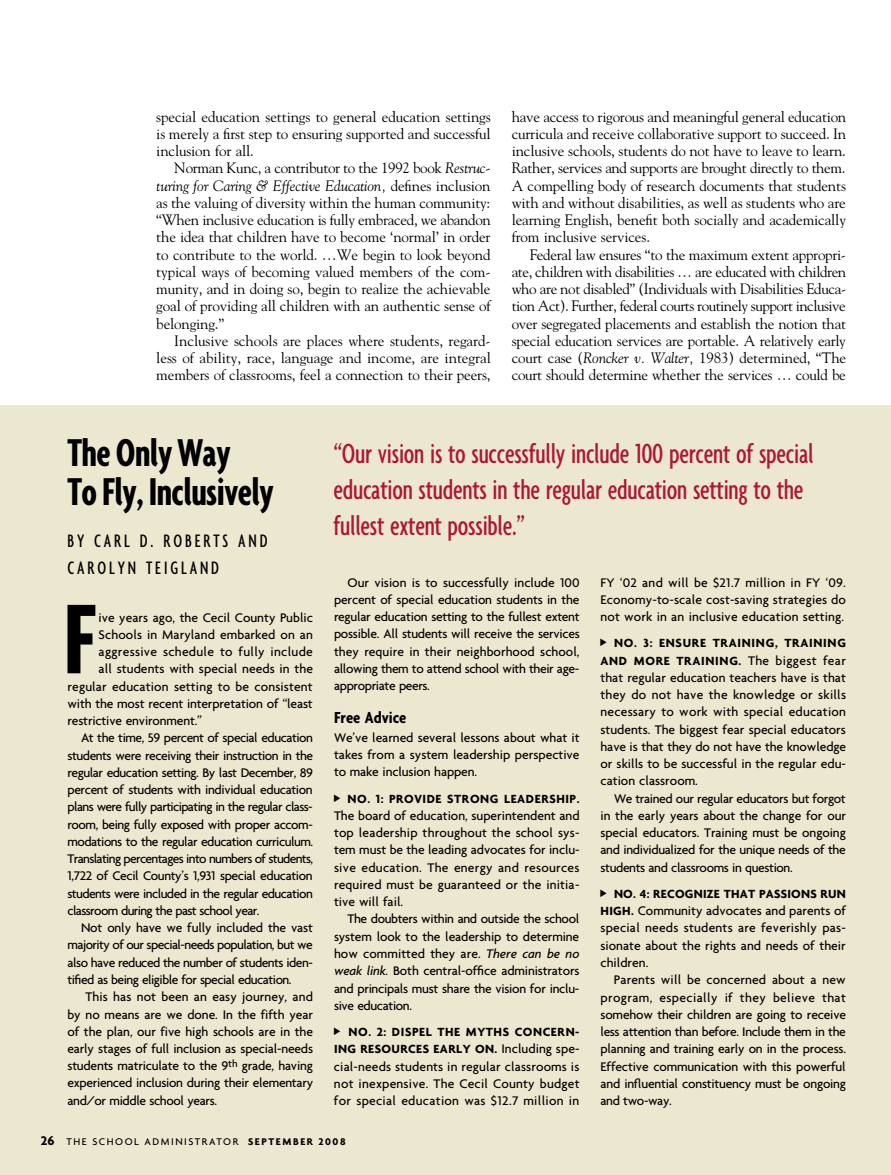
<style>
.page{position:relative;width:891px;height:1175px;background:#fff}
.page>*{position:absolute;margin:0;border:0;box-sizing:border-box;transform-origin:0 0}
.t1{font:700 extra-condensed 107.25px "Agenda";color:#000}
.t2{font:700 extra-condensed 42px/39px "Agenda";letter-spacing:-.015em;color:#000}
.t3{font:500 extra-condensed 30px/36px "Agenda";letter-spacing:-.01em;color:#ae1636}
.t4{font:500 extra-condensed 19.5px/27px "Agenda";letter-spacing:.15em;color:#000}
.t5{font:700 condensed 17.25px "Agenda";color:#000}
.t6{font:15px/17.2px "Goudy";letter-spacing:-.01em;color:#000;text-align:justify}
.t7{font:500 13.5px/17.2px "Agenda";letter-spacing:-.02em;color:#000;text-align:justify}
.t8{font:500 13.5px "Agenda";letter-spacing:-.05em;color:#000}
.t9{font:500 13.5px "Agenda";letter-spacing:-.04em;color:#000}
.t10{font:500 13.5px "Agenda";color:#000}
.t11{font:500 13.5px "Agenda";letter-spacing:.005em;color:#000}
.t12{font:500 13.5px "Agenda";letter-spacing:-.045em;color:#000}
.t13{font:500 13.5px "Agenda";letter-spacing:.01em;color:#000}
.t14{font:500 13.5px "Agenda";letter-spacing:.02em;color:#000}
.t15{font:700 12.75px "Agenda";letter-spacing:.05em;color:#000}
.t16{font:700 12.75px "Agenda";letter-spacing:.02em;color:#000}
.t17{font:500 10.5px "Agenda";letter-spacing:.15em;color:#000}
.s1{font-style:italic}
.s2{font-weight:500;font-size:13.5px}
.s3{font-weight:700;font-size:12.75px}
.s4{font-weight:700;font-size:13.5px}
.s5{font-weight:700}
</style>
<div class="page">
<div style="left:0;top:406px;width:891px;height:768px;background:#ece7cf"></div>
<p class="t6" style="left:156px;top:107px;width:336px">special education settings to general education settings is merely a first step to ensuring supported and successful inclusion for all.</p>
<p class="t6" style="left:156px;top:159px;width:336px;text-indent:18px">Norman Kunc, a contributor to the 1992 book <span class="s1">Restruc&shy;turing for Caring &amp; Effective Education,</span> defines inclusion as the valuing of diversity within the human community: “When inclusive education is fully embraced, we abandon the idea that children have to become ‘normal’ in order to contribute to the world. …We begin to look beyond typical ways of becoming valued members of the com&shy;munity, and in doing so, begin to realize the achievable goal of providing all children with an authentic sense of belonging.”</p>
<p class="t6" style="left:156px;top:331px;width:336px;text-indent:18px">Inclusive schools are places where students, regard&shy;less of ability, race, language and income, are integral members of classrooms, feel a connection to their peers,</p>
<p class="t6" style="left:512px;top:107px;width:336px">have access to rigorous and meaningful general education curricula and receive collaborative support to succeed. In inclusive schools, students do not have to leave to learn.<br>Rather, services and supports are brought directly to them.<br>A compelling body of research documents that students with and without disabilities, as well as students who are learning English, benefit both socially and academically from inclusive services.</p>
<p class="t6" style="left:512px;top:245px;width:336px;text-indent:18px">Federal law ensures “to the maximum extent appropri&shy;ate, children with disabilities … are educated with children who are not disabled” (Individuals with Disabilities Educa&shy;tion Act). Further, federal courts routinely support inclusive over segregated placements and establish the notion that special education services are portable. A relatively early court case (<span class="s1">Roncker v. Walter,</span> 1983) determined, “The court should determine whether the services … could be</p>
<h2 class="t2" style="left:68px;top:432px;width:208px">The Only Way<br>To Fly, Inclusively</h2>
<h3 class="t4" style="left:68px;top:527px;width:191px">BY CARL D. ROBERTS and carolyn</h3>
<h3 class="t4" style="left:146px;top:554px;width:18px">teigl</h3>
<h3 class="t4" style="left:190px;top:554px;width:21px">and</h3>
<h1 class="t1" style="left:63px;top:578px;width:34px">F</h1>
<p class="t10" style="left:99px;top:609px;width:216px">ive years ago, the Cecil County Public</p>
<p class="t11" style="left:99px;top:626px;width:216px">Schools in Maryland embarked on an</p>
<p class="t14" style="left:99px;top:643px;width:216px">aggressive schedule to fully include</p>
<p class="t11" style="left:99px;top:660px;width:216px">all students with special needs in the</p>
<p class="t13" style="left:68px;top:678px;width:247px">regular education setting to be consistent</p>
<p class="t7" style="left:68px;top:694px;width:247px">with the most recent interpretation of “least</p>
<p class="t7" style="left:68px;top:711px;width:136px">restrictive environment.”</p>
<p class="t7" style="left:81px;top:729px;width:233px">At the time, 59 percent of special education</p>
<p class="t7" style="left:68px;top:746px;width:247px">students were receiving their instruction in the</p>
<p class="t7" style="left:68px;top:763px;width:247px">regular education setting. By last December, 89</p>
<p class="t7" style="left:68px;top:780px;width:247px">percent of students with individual education</p>
<p class="t8" style="left:68px;top:798px;width:247px">plans were fully participating in the regular class-</p>
<p class="t7" style="left:68px;top:815px;width:247px">room, being fully exposed with proper accom-</p>
<p class="t7" style="left:68px;top:832px;width:247px">modations to the regular education curriculum.</p>
<p class="t8" style="left:68px;top:850px;width:247px">Translating percentages into numbers of students,</p>
<p class="t7" style="left:68px;top:867px;width:247px">1,722 of Cecil County’s 1,931 special education</p>
<p class="t9" style="left:68px;top:885px;width:247px">students were included in the regular education</p>
<p class="t8" style="left:68px;top:902px;width:194px">classroom during the past school year.</p>
<p class="t7" style="left:81px;top:919px;width:233px">Not only have we fully included the vast</p>
<p class="t12" style="left:68px;top:937px;width:247px">majority of our special-needs population, but we</p>
<p class="t9" style="left:68px;top:954px;width:247px">also have reduced the number of students iden-</p>
<p class="t9" style="left:68px;top:971px;width:226px">tified as being eligible for special education.</p>
<p class="t10" style="left:85px;top:988px;width:229px">This has not been an easy journey, and</p>
<p class="t7" style="left:68px;top:1005px;width:247px">by no means are we done. In the fifth year</p>
<p class="t7" style="left:68px;top:1022px;width:247px">of the plan, our five high schools are in the</p>
<p class="t7" style="left:68px;top:1039px;width:247px">early stages of full inclusion as special-needs</p>
<p class="t7" style="left:68px;top:1057px;width:247px">students matriculate to the 9<sup>th</sup> grade, having</p>
<p class="t7" style="left:68px;top:1074px;width:247px">experienced inclusion during their elementary</p>
<p class="t7" style="left:68px;top:1091px;width:151px">and/or middle school years.</p>
<h3 class="t3" style="left:333px;top:435px;width:482px">“Our vision is to successfully include 100 percent of special education students in the regular education setting to the fullest extent possible.”</h3>
<p class="t7" style="left:334px;top:573px;width:247px;text-indent:14px">Our vision is to successfully include 100 percent of special education students in the regular education setting to the fullest extent possible. All students will receive the services they require in their neighborhood school, allowing them to attend school with their age&shy;appropriate peers.</p>
<p class="t5" style="left:334px;top:707px;width:74px">Free Advice</p>
<p class="t7" style="left:334px;top:728px;width:247px">We’ve learned several lessons about what it takes from a system leadership perspective to make inclusion happen.</p>
<p class="t15" style="left:348px;top:790px;width:133px">NO. 1: PROVIDE STRONG</p>
<p class="t15" style="left:504px;top:790px;width:77px">LEADERSHI P.</p>
<p class="t7" style="left:334px;top:806px;width:247px">The board of education, superintendent and top leadership throughout the school sys&shy;tem must be the leading advocates for inclu&shy;sive education. The energy and resources required must be guaranteed or the initia&shy;tive will fail.</p>
<p class="t7" style="left:334px;top:910px;width:247px;text-indent:14px">The doubters within and outside the school system look to the leadership to determine how committed they are. <span class="s1">There can be no weak link.</span> Both central-office administrators and principals must share the vision for inclu&shy;sive education.</p>
<p class="t15" style="left:349px;top:1024px;width:176px">NO. 2: DISPEL THE MYTHS CONC</p>
<p class="t15" style="left:551px;top:1024px;width:30px">ERN-</p>
<p class="t15" style="left:334px;top:1041px;width:8px">ING</p>
<p class="t15" style="left:360px;top:1041px;width:221px">RESOU RCES EARLY ON. <span class="s2">Including spe-</span></p>
<p class="t7" style="left:334px;top:1057px;width:247px">cial-needs students in regular classrooms is not inexpensive. The Cecil County budget for special education was $12.7 million in</p>
<p class="t7" style="left:600px;top:573px;width:247px">FY ‘02 and will be $21.7 million in FY ‘09.<br>Economy-to-scale cost-saving strategies do not work in an inclusive education setting.</p>
<p class="t15" style="left:614px;top:635px;width:124px">NO. 3: ENSURE TRAINING</p>
<p class="t15" style="left:775px;top:635px;width:34px">, TRAINING</p>
<p class="t15" style="left:600px;top:652px;width:10px">AND</p>
<p class="t15" style="left:634px;top:652px;width:68px">MORE TRAINING</p>
<p class="t7" style="left:601px;top:651px;width:247px;text-indent:138px"><span class="s3">.</span> The biggest fear that regular education teachers have is that they do not have the knowledge or skills necessary to work with special education students. The biggest fear special educators have is that they do not have the knowledge or skills to be successful in the regular edu&shy;cation classroom.</p>
<p class="t7" style="left:601px;top:789px;width:247px;text-indent:14px">We trained our regular educators but forgot in the early years about the change for our special educators. Training must be ongoing and individualized for the unique needs of the students and classrooms in question.</p>
<p class="t15" style="left:614px;top:886px;width:62px">NO. 4: RECOGNI</p>
<p class="t16" style="left:707px;top:886px;width:89px">ZE THAT PASSION</p>
<p class="t15" style="left:810px;top:886px;width:28px">S RUN</p>
<p class="t15" style="left:601px;top:903px;width:9px">HIGH</p>
<p class="t7" style="left:600px;top:902px;width:247px;text-indent:31px"><span class="s3">.</span> Community advocates and parents of special needs students are feverishly pas&shy;sionate about the rights and needs of their children.</p>
<p class="t7" style="left:600px;top:971px;width:247px;text-indent:14px">Parents will be concerned about a new program, especially if they believe that somehow their children are going to receive less attention than before. Include them in the planning and training early on in the process.<br>Effective communication with this powerful and influential constituency must be ongoing and two-way.</p>
<p class="t17" style="left:41px;top:1135px;width:306px"><span class="s4">26</span> THE SCHOOL ADMINISTRATOR <span class="s5">SEPTEMBER 2008</span></p>
</div>
